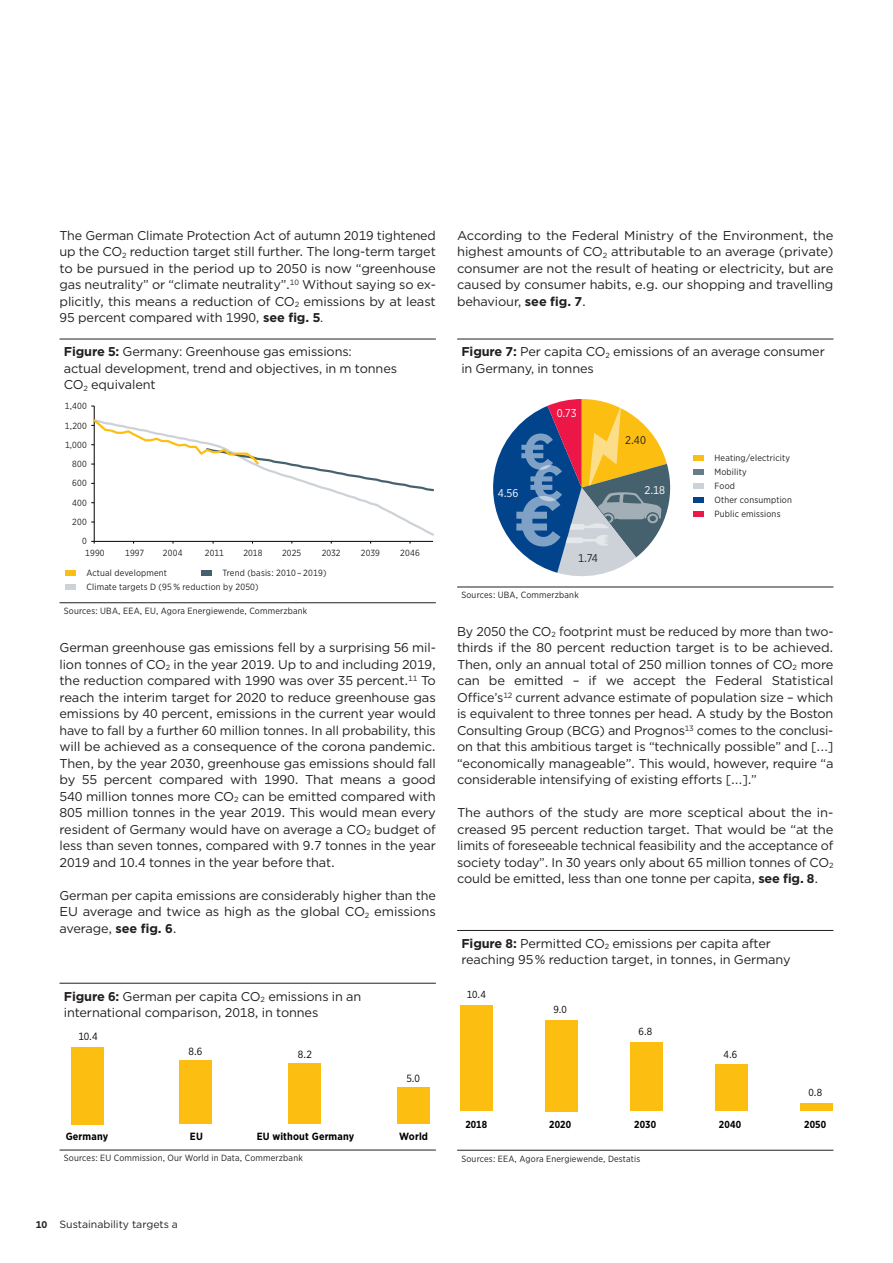
<style>
.page{position:relative;width:893px;height:1263px;background:#fff}
.page>*{position:absolute;margin:0;border:0;box-sizing:border-box;transform-origin:0 0}
.t1{font:12.75px/16.5px "Gotham";letter-spacing:-.01em;color:#231f20;text-align:justify}
.t2{font:11.25px "Gotham Narrow";color:#fff}
.t3{font:11.25px "Gotham Narrow";color:#231f20}
.t4{font:10.5px "Gotham";color:#231f20}
.t5{font:700 10.35px "Gotham Narrow";letter-spacing:.015em;color:#000002}
.t6{font:10.35px "Gotham Narrow";color:#000002}
.t7{font:700 10.2px "Gotham Narrow";letter-spacing:.015em;color:#000002}
.t8{font:10.2px "Gotham Narrow";color:#000002}
.t9{font:9px/14px "Gotham Narrow";letter-spacing:.02em;color:#231f20}
.t10{font:8.85px "Gotham Narrow";letter-spacing:.02em;color:#231f20}
.s1{font-weight:700}
.s2{font-weight:700;font-size:9.75px}
</style>
<div class="page">
<hr style="left:60px;top:602px;width:376px;height:1px;background:#231f20">
<hr style="left:60px;top:339px;width:376px;height:1px;background:#231f20">
<hr style="left:94px;top:406px;width:1px;height:135px;background:#000002">
<svg style="left:91px;top:417px;width:343px;height:127px"></svg>
<div style="left:65px;top:571px;width:11px;height:5px;background:#fdbe12"></div>
<div style="left:201px;top:571px;width:11px;height:5px;background:#46616e"></div>
<div style="left:65px;top:585px;width:11px;height:5px;background:#ccd2d7"></div>
<hr style="left:60px;top:1150px;width:376px;height:1px;background:#231f20">
<hr style="left:60px;top:983px;width:376px;height:1px;background:#231f20">
<div style="left:71px;top:1047px;width:33px;height:77px;background:#fdbe12"></div>
<div style="left:180px;top:1061px;width:32px;height:63px;background:#fdbe12"></div>
<div style="left:288px;top:1063px;width:33px;height:61px;background:#fdbe12"></div>
<div style="left:397px;top:1087px;width:32px;height:37px;background:#fdbe12"></div>
<hr style="left:457px;top:587px;width:376px;height:1px;background:#231f20">
<hr style="left:457px;top:339px;width:376px;height:1px;background:#231f20">
<svg style="left:493px;top:399px;width:178px;height:177px"></svg>
<div style="left:693px;top:455px;width:11px;height:6px;background:#fdbe12"></div>
<div style="left:693px;top:469px;width:11px;height:6px;background:#647d89"></div>
<div style="left:693px;top:483px;width:11px;height:6px;background:#ccd2d7"></div>
<div style="left:693px;top:497px;width:11px;height:6px;background:#01448c"></div>
<div style="left:693px;top:511px;width:11px;height:6px;background:#ed1747"></div>
<hr style="left:457px;top:1150px;width:376px;height:1px;background:#231f20">
<hr style="left:457px;top:930px;width:376px;height:1px;background:#231f20">
<div style="left:460px;top:1005px;width:32px;height:106px;background:#fdbe12"></div>
<div style="left:545px;top:1020px;width:32px;height:91px;background:#fdbe12"></div>
<div style="left:630px;top:1042px;width:32px;height:69px;background:#fdbe12"></div>
<div style="left:715px;top:1064px;width:32px;height:47px;background:#fdbe12"></div>
<div style="left:800px;top:1103px;width:32px;height:8px;background:#fdbe12"></div>
<p class="t1" style="left:60px;top:227px;width:378px">The German Climate Protection Act of autumn 2019 tightened up the CO<sub>2</sub> reduction target still further. The long-term target to be pursued in the period up to 2050 is now “greenhouse gas neutrality” or “climate neutrality”.<sup>10</sup> Without saying so ex&shy;plicitly, this means a reduction of CO<sub>2</sub> emissions by at least 95 percent compared with 1990, <span class="s1">see fig. 5</span>.</p>
<p class="t1" style="left:64px;top:343px;width:335px;text-align:left"><span class="s1">Figure 5:</span> Germany: Greenhouse gas emissions:<br>actual development, trend and objectives, in m tonnes<br>CO<sub>2</sub> equivalent</p>
<p class="t10" style="left:65px;top:401px;width:23px">1,400</p>
<p class="t10" style="left:65px;top:420px;width:23px">1,200</p>
<p class="t10" style="left:65px;top:439px;width:23px">1,000</p>
<p class="t10" style="left:72px;top:458px;width:16px">800</p>
<p class="t10" style="left:72px;top:478px;width:16px">600</p>
<p class="t10" style="left:72px;top:497px;width:16px">400</p>
<p class="t10" style="left:72px;top:516px;width:16px">200</p>
<p class="t10" style="left:82px;top:535px;width:6px">0</p>
<p class="t10" style="left:85px;top:547px;width:21px">1990</p>
<p class="t10" style="left:125px;top:547px;width:21px">1997</p>
<p class="t10" style="left:163px;top:547px;width:21px">2004</p>
<p class="t10" style="left:205px;top:547px;width:21px">2011</p>
<p class="t10" style="left:243px;top:547px;width:21px">2018</p>
<p class="t10" style="left:282px;top:547px;width:21px">2025</p>
<p class="t10" style="left:322px;top:547px;width:21px">2032</p>
<p class="t10" style="left:361px;top:547px;width:20px">2039</p>
<p class="t10" style="left:400px;top:547px;width:21px">2046</p>
<p class="t9" style="left:86px;top:566px;width:82px">Actual development</p>
<p class="t9" style="left:86px;top:566px;width:241px;text-indent:136px">Trend (basis: 2010 – 2019)<br>Climate targets D (95 % reduction by 2050)</p>
<p class="t9" style="left:64px;top:604px;width:245px">Sources: UBA, EEA, EU, Agora Energiewende, Commerzbank</p>
<p class="t1" style="left:60px;top:639px;width:378px">German greenhouse gas emissions fell by a surprising 56 mil&shy;lion tonnes of CO<sub>2</sub> in the year 2019. Up to and including 2019, the reduction compared with 1990 was over 35 percent.<sup>11</sup> To reach the interim target for 2020 to reduce greenhouse gas emissions by 40 percent, emissions in the current year would have to fall by a further 60 million tonnes. In all probability, this will be achieved as a consequence of the corona pandemic.<br>Then, by the year 2030, greenhouse gas emissions should fall by 55 percent compared with 1990. That means a good 540 million tonnes more CO<sub>2</sub> can be emitted compared with 805 million tonnes in the year 2019. This would mean every resident of Germany would have on average a CO<sub>2</sub> budget of less than seven tonnes, compared with 9.7 tonnes in the year 2019 and 10.4 tonnes in the year before that.</p>
<p class="t1" style="left:60px;top:887px;width:378px">German per capita emissions are considerably higher than the EU average and twice as high as the global CO<sub>2</sub> emissions average, <span class="s1">see fig. 6</span>.</p>
<p class="t1" style="left:64px;top:987px;width:299px"><span class="s1">Figure 6:</span> German per capita CO<sub>2</sub> emissions in an international comparison, 2018, in tonnes</p>
<p class="t6" style="left:78px;top:1030px;width:21px">10.4</p>
<p class="t6" style="left:189px;top:1044px;width:15px">8.6</p>
<p class="t6" style="left:298px;top:1048px;width:16px">8.2</p>
<p class="t6" style="left:406px;top:1072px;width:15px">5.0</p>
<p class="t5" style="left:66px;top:1130px;width:44px">Germany</p>
<p class="t5" style="left:190px;top:1130px;width:14px">EU</p>
<p class="t5" style="left:257px;top:1130px;width:99px">EU without Germany</p>
<p class="t5" style="left:399px;top:1130px;width:30px">World</p>
<p class="t9" style="left:64px;top:1151px;width:241px">Sources: EU Commission, Our World in Data, Commerzbank</p>
<p class="t1" style="left:457px;top:227px;width:378px">According to the Federal Ministry of the Environment, the highest amounts of CO<sub>2</sub> attributable to an average (private) consumer are not the result of heating or electricity, but are caused by consumer habits, e.g. our shopping and travelling behaviour, <span class="s1">see fig. 7</span>.</p>
<p class="t1" style="left:461px;top:343px;width:365px"><span class="s1">Figure 7:</span> Per capita CO<sub>2</sub> emissions of an average consumer in Germany, in tonnes</p>
<p class="t2" style="left:498px;top:486px;width:22px">4.56</p>
<p class="t2" style="left:557px;top:406px;width:22px">0.73</p>
<p class="t3" style="left:578px;top:551px;width:21px">1.74</p>
<p class="t9" style="left:461px;top:588px;width:119px">Sources: UBA, Commerzbank</p>
<p class="t3" style="left:625px;top:433px;width:22px">2.40</p>
<p class="t2" style="left:644px;top:483px;width:22px">2.18</p>
<p class="t9" style="left:714px;top:450px;width:79px">Heating/electricity<br>Mobility<br>Food<br>Other consumption<br>Public emissions</p>
<p class="t1" style="left:457px;top:623px;width:378px">By 2050 the CO<sub>2</sub> footprint must be reduced by more than two&shy;thirds if the 80 percent reduction target is to be achieved.<br>Then, only an annual total of 250 million tonnes of CO<sub>2</sub> more can be emitted – if we accept the Federal Statistical Office’s<sup>12</sup> current advance estimate of population size – which is equivalent to three tonnes per head. A study by the Boston Consulting Group (BCG) and Prognos<sup>13</sup> comes to the conclusi&shy;on that this ambitious target is “technically possible” and [.…] “economically manageable”. This would, however, require “a considerable intensifying of existing efforts [.…].”</p>
<p class="t1" style="left:457px;top:804px;width:378px">The authors of the study are more sceptical about the in&shy;creased 95 percent reduction target. That would be “at the limits of foreseeable technical feasibility and the acceptance of society today”. In 30 years only about 65 million tonnes of CO<sub>2 </sub>could be emitted, less than one tonne per capita, <span class="s1">see fig. 8</span>.</p>
<p class="t1" style="left:461px;top:935px;width:331px"><span class="s1">Figure 8:</span> Permitted CO<sub>2</sub> emissions per capita after reaching 95 % reduction target, in tonnes, in Germany</p>
<p class="t8" style="left:467px;top:988px;width:20px">10.4</p>
<p class="t8" style="left:554px;top:1003px;width:15px">9.0</p>
<p class="t8" style="left:639px;top:1025px;width:15px">6.8</p>
<p class="t8" style="left:724px;top:1047px;width:15px">4.6</p>
<p class="t8" style="left:809px;top:1086px;width:15px">0.8</p>
<p class="t7" style="left:465px;top:1118px;width:23px">2018</p>
<p class="t7" style="left:549px;top:1118px;width:23px">2020</p>
<p class="t7" style="left:634px;top:1118px;width:23px">2030</p>
<p class="t7" style="left:719px;top:1118px;width:24px">2040</p>
<p class="t7" style="left:804px;top:1118px;width:24px">2050</p>
<p class="t9" style="left:461px;top:1151px;width:180px">Sources: EEA, Agora Energiewende, Destatis</p>
<p class="t4" style="left:36px;top:1217px;width:144px"><span class="s2">10</span> Sustainability targets a</p>
</div>
